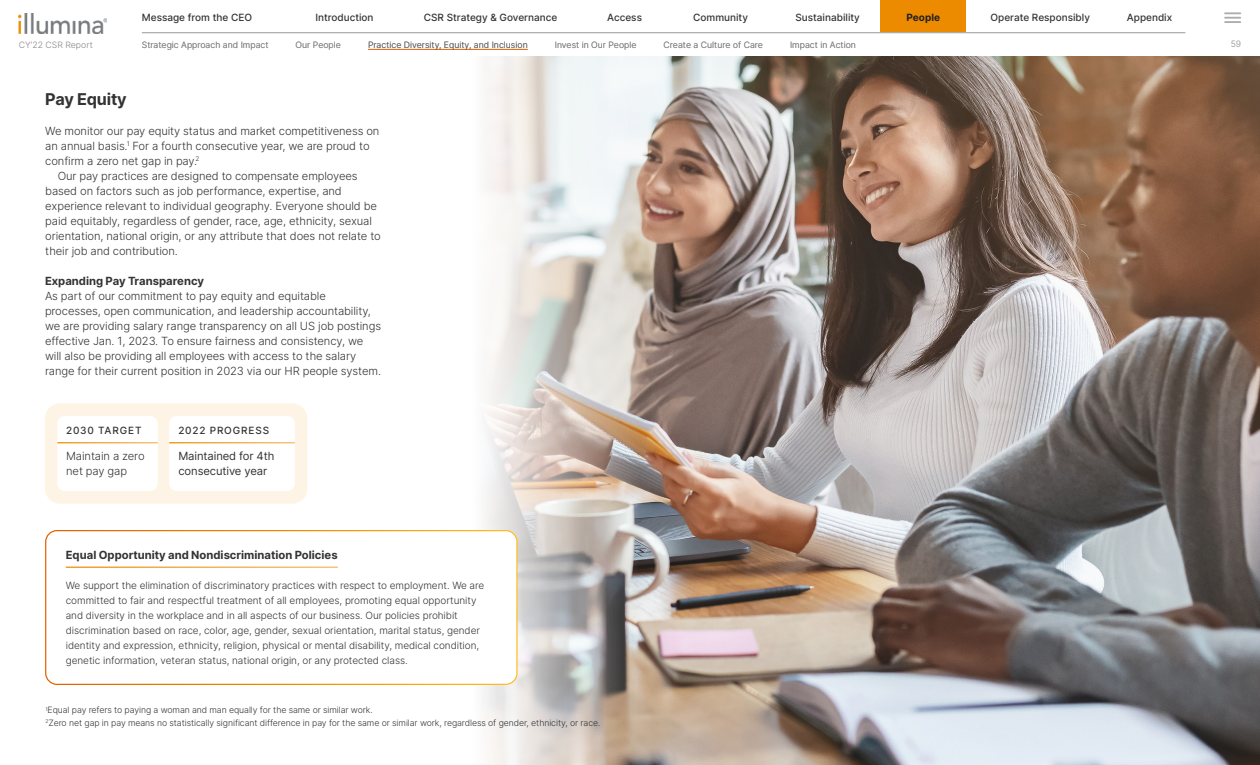
<style>
.page{position:relative;width:1260px;height:765px;background:#fff}
.page>*{position:absolute;margin:0;border:0;box-sizing:border-box;transform-origin:0 0}
.H3_BOLD{font:700 16.25px "Inter";letter-spacing:-.02em;color:#333}
._9pt_Body_Baseline_G{font:11.25px/15px "Inter Light BETA";letter-spacing:-.01em;color:#333}
.Body{font:11.25px/15px "Inter Light BETA";letter-spacing:-.01em;color:#333}
.H5_rule{font:700 11.25px "Inter";color:#333}
.Body-2{font:11.25px/15px "Inter";letter-spacing:-.01em;color:#333}
._8pt_Body_Baseline_G{font:10px/15px "Inter Light BETA";letter-spacing:-.005em;color:#333}
.Chapter_Eyebrow{font:500 10px "Inter";color:#333}
.Chapter_Eyebrow-2{font:500 10px "Inter";letter-spacing:.085em;color:#333}
.Chapter_Eyebrow-3{font:500 10px "Inter";letter-spacing:.08em;color:#333}
.t1{font:700 10px "Inter";color:#231f20}
.Footnotes{font:8.75px "Inter Light BETA";letter-spacing:-.01em;color:#333}
.Sidebar_-_Small_Link{font:8.75px "Inter Light BETA";color:#858585}
.Sidebar_-_Small_Link-2{font:8.75px "Inter Light BETA";color:#5c5c5c}
</style>
<div class="page">
<div style="left:880px;top:0;width:86px;height:33px;background:#ed8b00"></div>
<hr style="left:142px;top:32px;width:1043px;height:1px;background:#adadad">
<svg style="left:1225px;top:12px;width:15px;height:11px"></svg>
<img style="left:19px;top:14px;width:88px;height:19px">
<hr style="left:368px;top:49px;width:160px;height:1px;background:#e56000">
<img style="left:304px;top:56px;width:956px;height:709px">
<div style="left:39px;top:120px;width:348px;height:144px;background:#fff"></div>
<div style="left:45px;top:403px;width:262px;height:101px;background:#fdf4e6;border-radius:15px"></div>
<div style="left:57px;top:416px;width:101px;height:75px;background:#fff;border-radius:8px"></div>
<div style="left:169px;top:416px;width:126px;height:75px;background:#fff;border-radius:8px"></div>
<div style="left:46px;top:531px;width:471px;height:153px;background:#fff;border-radius:11px"></div>
<div style="left:45px;top:530px;width:473px;height:155px;border:1px solid #fff;border-radius:11px"></div>
<p class="Chapter_Eyebrow" style="left:142px;top:10px;width:112px">Message from the CEO</p>
<p class="Chapter_Eyebrow" style="left:796px;top:10px;width:66px">Sustainability</p>
<p class="Chapter_Eyebrow" style="left:1127px;top:10px;width:47px">Appendix</p>
<p class="Sidebar_-_Small_Link" style="left:142px;top:38px;width:128px">Strategic Approach and Impact</p>
<p class="Sidebar_-_Small_Link" style="left:296px;top:38px;width:47px">Our People</p>
<p class="Sidebar_-_Small_Link-2" style="left:368px;top:38px;width:161px">Practice Diversity, Equity, and Inclusion</p>
<p class="Sidebar_-_Small_Link" style="left:555px;top:38px;width:83px">Invest in Our People</p>
<p class="Sidebar_-_Small_Link" style="left:664px;top:38px;width:101px">Create a Culture of Care</p>
<p class="Sidebar_-_Small_Link" style="left:790px;top:38px;width:67px">Impact in Action</p>
<p class="Chapter_Eyebrow" style="left:315px;top:10px;width:60px">Introduction</p>
<p class="Chapter_Eyebrow" style="left:424px;top:10px;width:135px">CSR Strategy &amp; Governance</p>
<p class="Chapter_Eyebrow" style="left:607px;top:10px;width:36px">Access</p>
<p class="Chapter_Eyebrow" style="left:693px;top:10px;width:56px">Community</p>
<p class="t1" style="left:907px;top:10px;width:35px">People</p>
<p class="Chapter_Eyebrow" style="left:991px;top:10px;width:101px">Operate Responsibly</p>
<p class="Sidebar_-_Small_Link" style="left:19px;top:38px;width:76px">CY’22 CSR Report</p>
<p class="Sidebar_-_Small_Link" style="left:1231px;top:38px;width:12px">59</p>
<p class="H3_BOLD" style="left:45px;top:87px;width:83px">Pay Equity</p>
<p class="_9pt_Body_Baseline_G" style="left:45px;top:123px;width:336px">We monitor our pay equity status and market competitiveness on an annual basis.<sup>1</sup> For a fourth consecutive year, we are proud to confirm a zero net gap in pay.<sup>2</sup></p>
<p class="_9pt_Body_Baseline_G" style="left:45px;top:168px;width:337px;text-indent:12px">Our pay practices are designed to compensate employees based on factors such as job performance, expertise, and experience relevant to individual geography. Everyone should be paid equitably, regardless of gender, race, age, ethnicity, sexual orientation, national origin, or any attribute that does not relate to their job and contribution.</p>
<h6 class="H5_rule" style="left:45px;top:273px;width:161px">Expanding Pay Transparency</h6>
<p class="Body" style="left:45px;top:288px;width:338px">As part of our commitment to pay equity and equitable processes, open communication, and leadership accountability, we are providing salary range transparency on all US job postings effective Jan. 1, 2023. To ensure fairness and consistency, we will also be providing all employees with access to the salary range for their current position in 2023 via our HR people system.</p>
<p class="Chapter_Eyebrow-3" style="left:66px;top:423px;width:77px">2030 TARGET</p>
<p class="Chapter_Eyebrow-2" style="left:178px;top:423px;width:92px">2022 PROGRESS</p>
<p class="Body" style="left:66px;top:448px;width:80px">Maintain a zero net pay gap</p>
<p class="Body-2" style="left:178px;top:448px;width:98px">Maintained for 4th consecutive year</p>
<p class="H5_rule" style="left:66px;top:547px;width:273px">Equal Opportunity and Nondiscrimination Policies</p>
<p class="_8pt_Body_Baseline_G" style="left:66px;top:578px;width:420px">We support the elimination of discriminatory practices with respect to employment. We are committed to fair and respectful treatment of all employees, promoting equal opportunity and diversity in the workplace and in all aspects of our business. Our policies prohibit discrimination based on race, color, age, gender, sexual orientation, marital status, gender identity and expression, ethnicity, religion, physical or mental disability, medical condition, genetic information, veteran status, national origin, or any protected class.</p>
<p class="Footnotes" style="left:45px;top:704px;width:329px"><sup>1</sup>Equal pay refers to paying a woman and man equally for the same or similar work.</p>
<p class="Footnotes" style="left:45px;top:717px;width:557px"><sup>2</sup>Zero net gap in pay means no statistically significant difference in pay for the same or similar work, regardless of gender, ethnicity, or race.</p>
</div>
